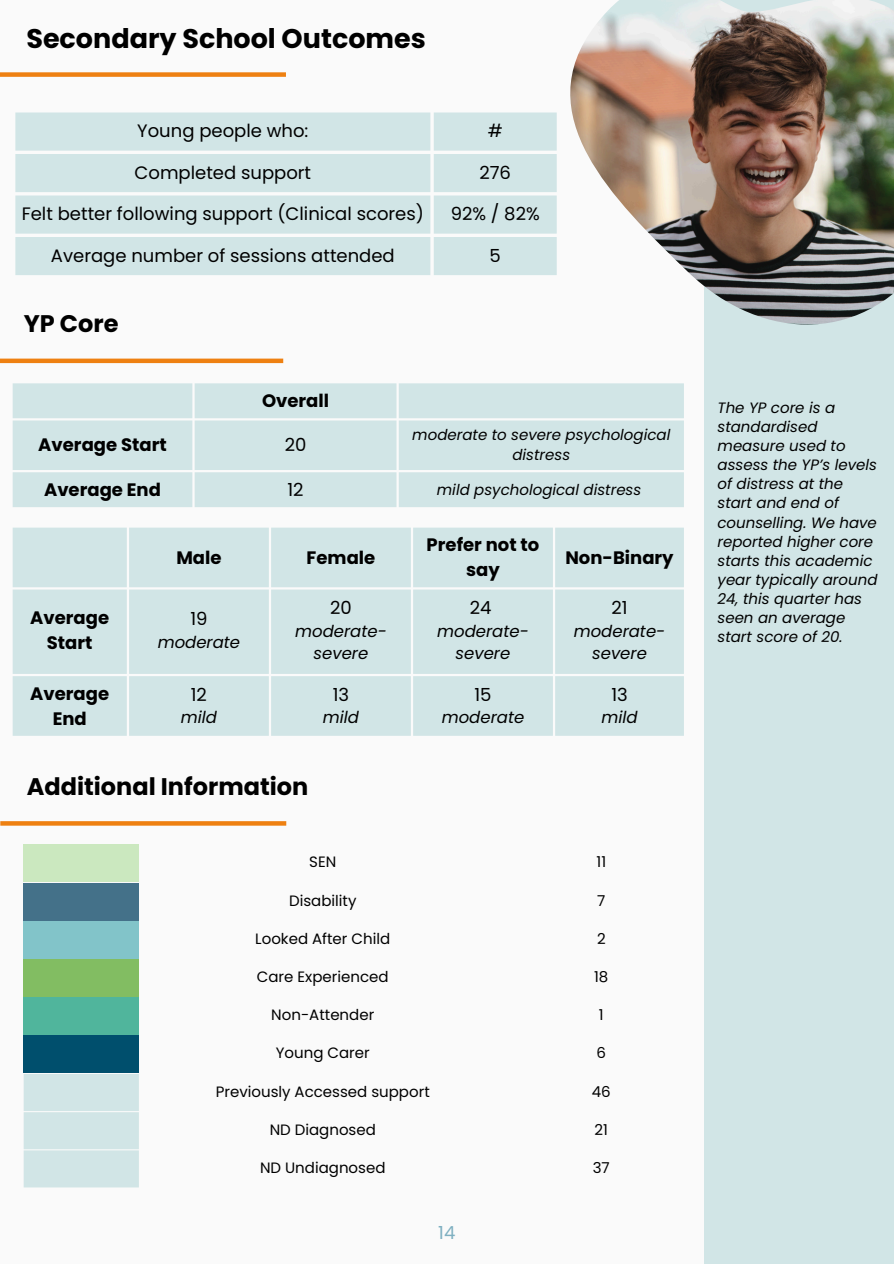
<style>
.page{position:relative;width:894px;height:1264px;background:#fff}
.page>*{position:absolute;margin:0;border:0;box-sizing:border-box;transform-origin:0 0}
.t1{font:700 27px "Poppins";color:#000}
.t2{font:700 24px "Poppins";color:#000}
.t3{font:18px "Poppins";color:#000}
.t4{font:700 18px/24.8px "Poppins";color:#000;text-align:center}
.t5{font:18px "Poppins";color:#7fb0c1}
.t6{font:italic 16.5px/22.5px "Poppins";color:#000;text-align:center}
.t7{font:italic 15px/19.2px "Poppins";color:#000;text-align:center}
.t8{font:15px "Poppins";color:#000}
</style>
<div class="page">
<div style="left:0;top:0;width:893px;height:1263px;background:#fafafa"></div>
<div style="left:0;top:72px;width:286px;height:5px;background:#ee8011"></div>
<div style="left:703px;top:0;width:190px;height:1263px;background:#d1e5e6"></div>
<svg style="left:15px;top:112px;width:541px;height:163px;background:#d3e6e7"></svg>
<div style="left:13px;top:527px;width:670px;height:208px;background:#d1e5e6"></div>
<svg style="left:13px;top:383px;width:670px;height:124px;background:#d3e6e7"></svg>
<div style="left:0;top:358px;width:283px;height:5px;background:#ee8011"></div>
<img style="left:570px;top:0;width:323px;height:324px">
<svg style="left:0;top:821px;width:286px;height:4px"></svg>
<div style="left:24px;top:844px;width:115px;height:37px;background:#cbe8bf"></div>
<div style="left:24px;top:883px;width:115px;height:37px;background:#447189"></div>
<div style="left:24px;top:921px;width:115px;height:37px;background:#82c4c9"></div>
<div style="left:24px;top:959px;width:115px;height:37px;background:#82bd62"></div>
<div style="left:24px;top:997px;width:115px;height:37px;background:#50b59c"></div>
<div style="left:24px;top:1035px;width:115px;height:37px;background:#004f6d"></div>
<div style="left:24px;top:1074px;width:115px;height:113px;background:#d1e5e6"></div>
<p class="t1" style="left:26px;top:19px;width:401px">Secondary School Outcomes</p>
<p class="t3" style="left:137px;top:118px;width:173px">Young people who:</p>
<h1 class="t3" style="left:487px;top:118px;width:17px">#</h1>
<p class="t3" style="left:134px;top:160px;width:178px">Completed support</p>
<p class="t3" style="left:479px;top:160px;width:33px">276</p>
<p class="t3" style="left:22px;top:201px;width:403px">Felt better following support (Clinical scores)</p>
<p class="t3" style="left:450px;top:201px;width:90px">92% / 82%</p>
<p class="t3" style="left:51px;top:243px;width:345px">Average number of sessions attended</p>
<p class="t3" style="left:489px;top:243px;width:13px">5</p>
<p class="t2" style="left:24px;top:307px;width:96px">YP Core</p>
<p class="t4" style="left:262px;top:388px;width:69px">Overall</p>
<p class="t4" style="left:38px;top:432px;width:130px">Average Start</p>
<p class="t3" style="left:284px;top:432px;width:23px">20</p>
<p class="t7" style="left:412px;top:424px;width:259px;line-height:20.2px">moderate to severe psychological distress</p>
<p class="t4" style="left:44px;top:477px;width:118px">Average End</p>
<p class="t3" style="left:287px;top:477px;width:18px">12</p>
<p class="t7" style="left:437px;top:480px;width:206px">mild psychological distress</p>
<p class="t4" style="left:176px;top:545px;width:47px">Male</p>
<p class="t4" style="left:306px;top:545px;width:70px">Female</p>
<p class="t4" style="left:30px;top:605px;width:80px">Average<br>Start</p>
<p class="t3" style="left:190px;top:606px;width:19px">19</p>
<p class="t6" style="left:158px;top:631px;width:84px">moderate</p>
<p class="t4" style="left:30px;top:681px;width:80px">Average<br>End</p>
<p class="t3" style="left:191px;top:682px;width:18px">12</p>
<p class="t6" style="left:181px;top:706px;width:38px">mild</p>
<p class="t3" style="left:330px;top:595px;width:23px">20</p>
<p class="t6" style="left:295px;top:619px;width:93px">moderate&shy;severe</p>
<p class="t3" style="left:333px;top:682px;width:18px">13</p>
<p class="t6" style="left:323px;top:706px;width:38px">mild</p>
<p class="t2" style="left:27px;top:769px;width:283px">Additional Information</p>
<p class="t4" style="left:426px;top:532px;width:114px">Prefer not to say</p>
<p class="t3" style="left:469px;top:595px;width:23px">24</p>
<p class="t6" style="left:437px;top:619px;width:93px">moderate&shy;severe</p>
<p class="t3" style="left:474px;top:682px;width:19px">15</p>
<p class="t6" style="left:441px;top:706px;width:84px">moderate</p>
<h2 class="t4" style="left:565px;top:545px;width:110px">Non-Binary</h2>
<p class="t3" style="left:611px;top:595px;width:18px">21</p>
<p class="t6" style="left:573px;top:619px;width:93px">moderate&shy;severe</p>
<p class="t3" style="left:611px;top:682px;width:18px">13</p>
<p class="t6" style="left:601px;top:706px;width:38px">mild</p>
<p class="t8" style="left:309px;top:851px;width:29px">SEN</p>
<p class="t8" style="left:596px;top:851px;width:11px">11</p>
<p class="t8" style="left:289px;top:889px;width:69px">Disability</p>
<p class="t8" style="left:597px;top:889px;width:10px">7</p>
<h2 class="t8" style="left:255px;top:928px;width:136px">Looked After Child</h2>
<p class="t8" style="left:597px;top:928px;width:10px">2</p>
<p class="t8" style="left:257px;top:966px;width:133px">Care Experienced</p>
<p class="t8" style="left:594px;top:966px;width:16px">18</p>
<p class="t8" style="left:271px;top:1004px;width:104px">Non-Attender</p>
<p class="t8" style="left:598px;top:1004px;width:6px">1</p>
<p class="t8" style="left:276px;top:1042px;width:95px">Young Carer</p>
<p class="t8" style="left:596px;top:1042px;width:11px">6</p>
<p class="t8" style="left:216px;top:1080px;width:215px">Previously Accessed support</p>
<p class="t8" style="left:591px;top:1080px;width:20px">46</p>
<p class="t8" style="left:269px;top:1118px;width:108px">ND Diagnosed</p>
<p class="t8" style="left:594px;top:1118px;width:15px">21</p>
<p class="t8" style="left:260px;top:1157px;width:127px">ND Undiagnosed</p>
<p class="t8" style="left:592px;top:1157px;width:19px">37</p>
<p class="t5" style="left:438px;top:1220px;width:19px">14</p>
<p class="t7" style="left:717px;top:398px;width:161px;text-align:left">The YP core is a standardised measure used to assess the YP’s levels of distress at the start and end of counselling. We have reported higher core starts this academic year typically around<br>24, this quarter has seen an average start score of 20.</p>
</div>
